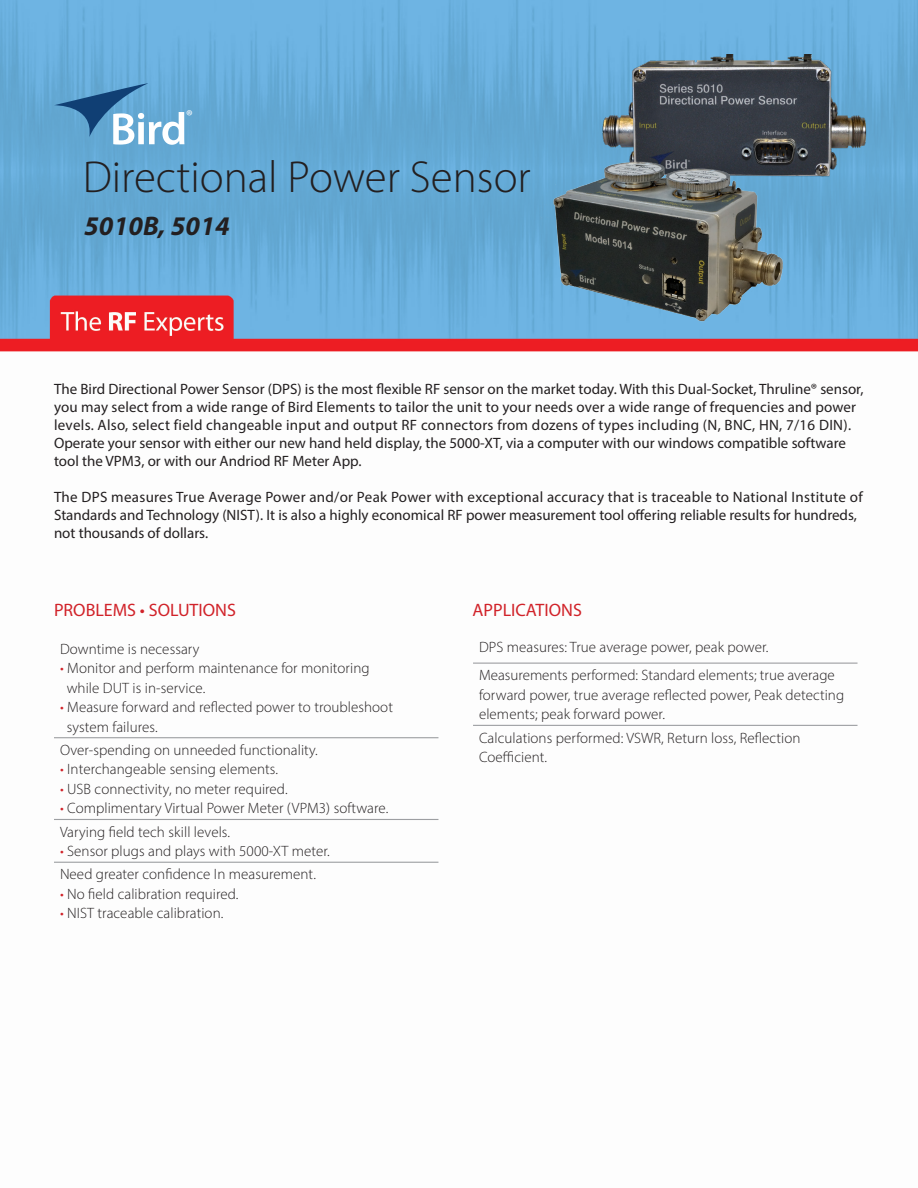
<style>
.page{position:relative;width:918px;height:1188px;background:#fff}
.page>*{position:absolute;margin:0;border:0;box-sizing:border-box;transform-origin:0 0}
.t1{font:300 45px "Myriad Pro";color:#231f20}
.sub_title{font:italic 700 27px "Myriad Pro";letter-spacing:.005em;color:#231f20}
.Prob_Solution_Title{font:18px "Myriad Pro";color:#d1232a}
.t2{font:15.75px "Myriad Pro";color:#fff}
.Prob_Solution_text{font:300 15px/19.5px "Myriad Pro";letter-spacing:.005em;color:#231f20}
.intro_paragraph{font:15px/18px "Myriad Pro";color:#231f20}
.intro_paragraph-2{font:15px "Myriad Pro";letter-spacing:.02em;color:#231f20}
.s1{color:#d1232a}
</style>
<div class="page">
<img style="left:0;top:0;width:918px;height:863px">
<svg style="left:54px;top:81px;width:130px;height:64px"></svg>
<hr style="left:54px;top:737px;width:384px;height:1px;background:#9d9fa2">
<hr style="left:54px;top:819px;width:384px;height:1px;background:#9d9fa2">
<hr style="left:54px;top:862px;width:384px;height:1px;background:#9d9fa2">
<hr style="left:473px;top:663px;width:385px;height:1px;background:#9d9fa2">
<hr style="left:473px;top:725px;width:385px;height:1px;background:#9d9fa2">
<img style="left:597px;top:54px;width:277px;height:128px">
<img style="left:541px;top:152px;width:255px;height:181px">
<p class="t2" style="left:186px;top:106px;width:8px">®</p>
<p class="t1" style="left:83px;top:150px;width:450px">Directional Power Sensor</p>
<p class="sub_title" style="left:84px;top:208px;width:147px">5010B, 5014</p>
<p class="intro_paragraph" style="left:54px;top:379px;width:811px">The Bird Directional Power Sensor (DPS) is the most flexible RF sensor on the market today. With this Dual-Socket, Thruline® sensor, you may select from a wide range of Bird Elements to tailor the unit to your needs over a wide range of frequencies and power</p>
<p class="intro_paragraph-2" style="left:54px;top:415px;width:799px">levels. Also, select field changeable input and output RF connectors from dozens of types including (N, BNC, HN, 7/16 DIN).</p>
<p class="intro_paragraph" style="left:54px;top:433px;width:793px">Operate your sensor with either our new hand held display, the 5000-XT, via a computer with our windows compatible software tool the VPM3, or with our Andriod RF Meter App.</p>
<p class="intro_paragraph" style="left:54px;top:487px;width:810px">The DPS measures True Average Power and/or Peak Power with exceptional accuracy that is traceable to National Institute of<br>Standards and Technology (NIST). It is also a highly economical RF power measurement tool offering reliable results for hundreds, not thousands of dollars.</p>
<p class="Prob_Solution_Title" style="left:54px;top:599px;width:184px">PROBLEMS • SOLUTIONS</p>
<p class="Prob_Solution_Title" style="left:472px;top:599px;width:111px">APPLICATIONS</p>
<p class="Prob_Solution_text" style="left:60px;top:639px;width:141px">Downtime is necessary</p>
<p class="Prob_Solution_text" style="left:60px;top:658px;width:311px"><span class="s1">•</span> Monitor and perform maintenance for monitoring</p>
<p class="Prob_Solution_text" style="left:67px;top:678px;width:140px">while DUT is in-service.</p>
<p class="Prob_Solution_text" style="left:60px;top:697px;width:334px"><span class="s1">•</span> Measure forward and reflected power to troubleshoot</p>
<p class="Prob_Solution_text" style="left:67px;top:717px;width:92px">system failures.</p>
<p class="Prob_Solution_text" style="left:60px;top:740px;width:259px">Over-spending on unneeded functionality.</p>
<p class="Prob_Solution_text" style="left:60px;top:760px;width:220px"><span class="s1">•</span> Interchangeable sensing elements.</p>
<p class="Prob_Solution_text" style="left:60px;top:779px;width:229px"><span class="s1">•</span> USB connectivity, no meter required.</p>
<p class="Prob_Solution_text" style="left:60px;top:799px;width:330px"><span class="s1">•</span> Complimentary Virtual Power Meter (VPM3) software.</p>
<p class="Prob_Solution_text" style="left:60px;top:822px;width:172px">Varying field tech skill levels.</p>
<p class="Prob_Solution_text" style="left:60px;top:841px;width:271px"><span class="s1">•</span> Sensor plugs and plays with 5000-XT meter.</p>
<p class="Prob_Solution_text" style="left:60px;top:865px;width:257px">Need greater confidence In measurement.</p>
<p class="Prob_Solution_text" style="left:60px;top:884px;width:180px"><span class="s1">•</span> No field calibration required.</p>
<p class="Prob_Solution_text" style="left:60px;top:904px;width:165px"><span class="s1">•</span> NIST traceable calibration.</p>
<p class="Prob_Solution_text" style="left:479px;top:637px;width:291px">DPS measures: True average power, peak power.</p>
<p class="Prob_Solution_text" style="left:479px;top:665px;width:367px">Measurements performed: Standard elements; true average forward power, true average reflected power, Peak detecting elements; peak forward power.</p>
<p class="Prob_Solution_text" style="left:479px;top:728px;width:323px">Calculations performed: VSWR, Return loss, Reflection</p>
<p class="Prob_Solution_text" style="left:479px;top:747px;width:70px">Coefficient.</p>
</div>
